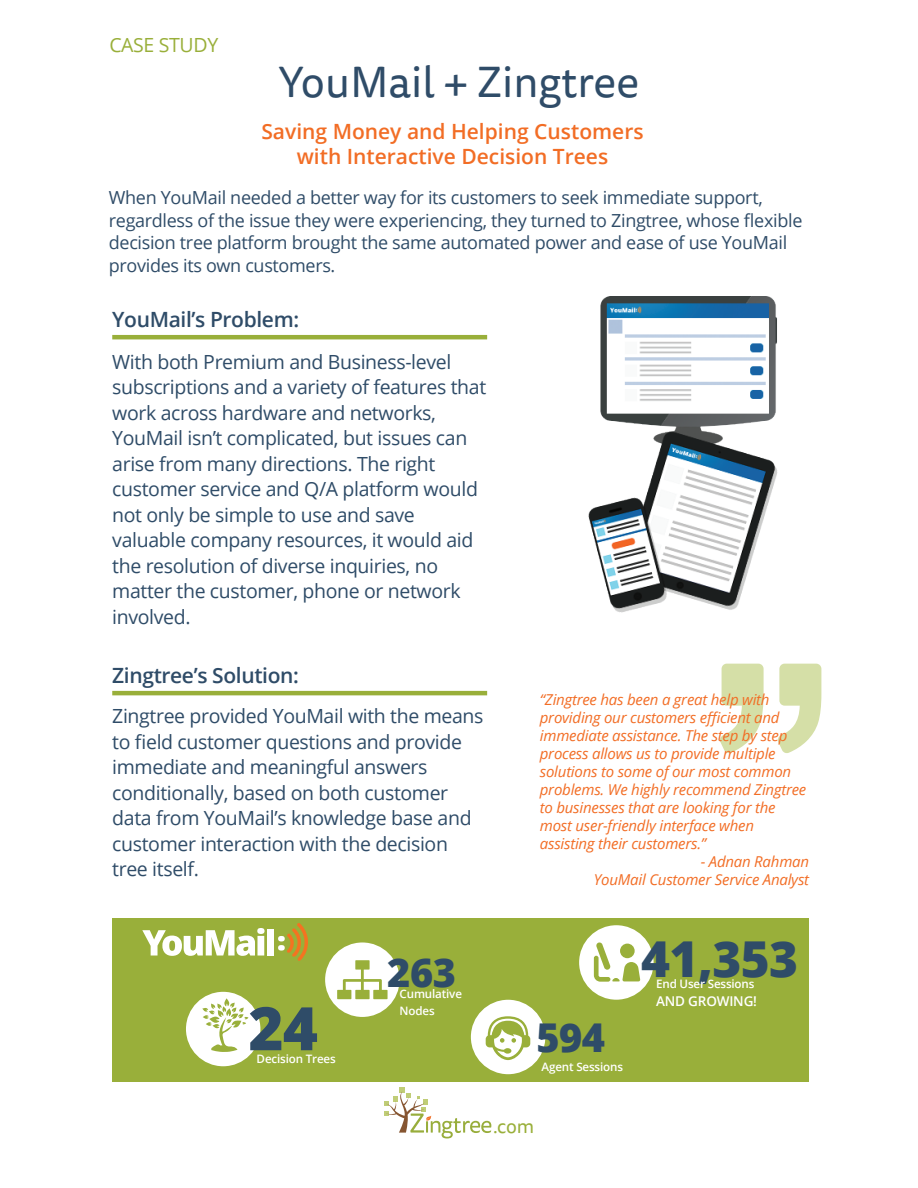
<style>
.page{position:relative;width:918px;height:1188px;background:#fff}
.page>*{position:absolute;margin:0;border:0;box-sizing:border-box;transform-origin:0 0}
.t1{font:800 60px "Open Sans";color:#2f4c68}
.t2{font:800 49.5px "Open Sans";color:#2f4c68}
.t3{font:43.5px "Tisa Sans Pro";color:#2f4c68}
.t4{font:800 39.75px "Open Sans";letter-spacing:-.015em;color:#2f4c68}
.t5{font:600 21px/25.2px "Open Sans";color:#f26d25;text-align:center}
.t6{font:600 21px "Open Sans";letter-spacing:-.02em;color:#2f4c68}
.t7{font:19.5px/25.5px "Open Sans";letter-spacing:-.02em;color:#2f4c68}
.t8{font:19.5px "Open Sans";letter-spacing:-.02em;color:#99af3a}
.t9{font:19.5px "Tisa Sans Pro";color:#99af3a}
.t10{font:18px/22.5px "Open Sans";letter-spacing:-.02em;color:#2f4c68}
.t11{font:italic 15px/18px "Open Sans";letter-spacing:-.015em;color:#f26d25}
.t12{font:600 13.5px "Open Sans";letter-spacing:-.015em;color:#fff}
.t13{font:600 11.55px/17.4px "Open Sans";letter-spacing:-.015em;color:#fff}
</style>
<div class="page">
<svg style="left:778px;top:664px;width:43px;height:89px"></svg>
<svg style="left:720px;top:664px;width:44px;height:89px"></svg>
<div style="left:112px;top:919px;width:697px;height:163px;background:#99af3a"></div>
<div style="left:186px;top:992px;width:74px;height:74px;background:#fff;border-radius:50%"></div>
<div style="left:325px;top:942px;width:75px;height:75px;background:#fff;border-radius:50%"></div>
<svg style="left:142px;top:928px;width:123px;height:28px"></svg>
<div style="left:267px;top:929px;width:7px;height:27px;background:#fff"></div>
<svg style="left:278px;top:923px;width:30px;height:38px"></svg>
<div style="left:471px;top:1000px;width:74px;height:74px;background:#fff;border-radius:50%"></div>
<div style="left:579px;top:925px;width:75px;height:75px;background:#fff;border-radius:50%"></div>
<svg style="left:486px;top:1016px;width:44px;height:44px"></svg>
<svg style="left:594px;top:942px;width:46px;height:40px"></svg>
<svg style="left:337px;top:960px;width:51px;height:39px"></svg>
<svg style="left:202px;top:998px;width:46px;height:54px"></svg>
<hr style="left:112px;top:335px;width:375px;height:4px;background:#99af3a">
<hr style="left:112px;top:691px;width:375px;height:4px;background:#99af3a">
<img style="left:589px;top:297px;width:189px;height:316px">
<svg style="left:384px;top:1088px;width:107px;height:50px"></svg>
<p class="t8" style="left:109px;top:31px;width:110px">CASE STUDY</p>
<h3 class="t3" style="left:279px;top:53px;width:362px">YouMail + Zingtree</h3>
<p class="t5" style="left:261px;top:118px;width:384px">Saving Money and Helping Customers with Interactive Decision Trees</p>
<p class="t10" style="left:109px;top:186px;width:695px">When YouMail needed a better way for its customers to seek immediate support, regardless of the issue they were experiencing, they turned to Zingtree, whose flexible decision tree platform brought the same automated power and ease of use YouMail provides its own customers.</p>
<p class="t6" style="left:112px;top:305px;width:188px">YouMail’s Problem:</p>
<p class="t7" style="left:112px;top:349px;width:376px">With both Premium and Business-level subscriptions and a variety of features that work across hardware and networks, YouMail isn’t complicated, but issues can arise from many directions. The right customer service and Q/A platform would not only be simple to use and save valuable company resources, it would aid the resolution of diverse inquiries, no matter the customer, phone or network involved.</p>
<p class="t6" style="left:112px;top:661px;width:188px">Zingtree’s Solution:</p>
<p class="t7" style="left:112px;top:703px;width:373px">Zingtree provided YouMail with the means to field customer questions and provide immediate and meaningful answers conditionally, based on both customer data from YouMail’s knowledge base and customer interaction with the decision tree itself.</p>
<p class="t11" style="left:540px;top:690px;width:268px">“Zingtree has been a great help with providing our customers efficient and immediate assistance. The step by step process allows us to provide multiple solutions to some of our most common problems. We highly recommend Zingtree to businesses that are looking for the most user-friendly interface when assisting their customers.”</p>
<p class="t11" style="left:594px;top:852px;width:217px;text-align:right">- Adnan Rahman<br>YouMail Customer Service Analyst</p>
<h1 class="t1" style="left:248px;top:983px;width:71px">24</h1>
<p class="t13" style="left:257px;top:1050px;width:81px">Decision Trees</p>
<h3 class="t4" style="left:387px;top:942px;width:70px">263</h3>
<p class="t13" style="left:400px;top:985px;width:64px">Cumulative<br>Nodes</p>
<h3 class="t4" style="left:537px;top:1008px;width:70px">594</h3>
<p class="t13" style="left:542px;top:1058px;width:83px">Agent Sessions</p>
<h2 class="t2" style="left:641px;top:922px;width:158px">41,353</h2>
<p class="t13" style="left:656px;top:975px;width:100px">End User Sessions</p>
<p class="t12" style="left:656px;top:991px;width:102px">AND GROWING!</p>
<p class="t9" style="left:493px;top:1113px;width:43px">.com</p>
</div>
